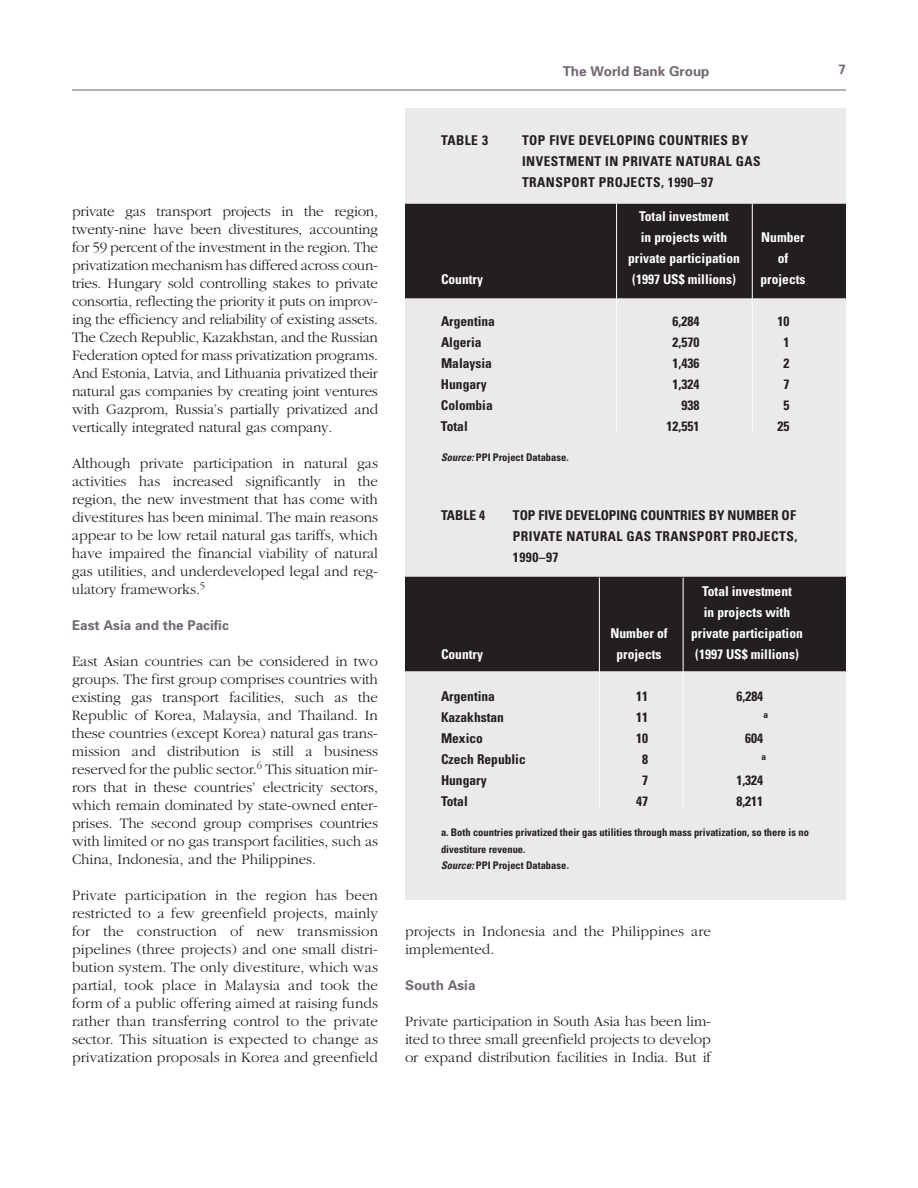
<style>
.page{position:relative;width:918px;height:1188px;background:#fff}
.page>*{position:absolute;margin:0;border:0;box-sizing:border-box;transform-origin:0 0}
.t1{font:300 15px/18px "Garamond";letter-spacing:-.005em;color:#231f20;text-align:justify}
.t2{font:700 condensed 13.5px/21px "Univers";color:#231f20;text-align:justify}
.t3{font:700 condensed 13.5px/21px "Univers";color:#fff}
.t4{font:700 condensed 13.5px/21px "Univers";letter-spacing:.035em;color:#231f20}
.t5{font:700 13.5px "Univers";color:#726773}
.t6{font:700 condensed 10.5px/16.5px "Univers";color:#231f20}
.t7{font:700 condensed 9.45px "Univers";color:#231f20}
.s1{font-style:italic}
</style>
<div class="page">
<hr style="left:72px;top:90px;width:774px;height:1px;background:#726773">
<div style="left:405px;top:108px;width:441px;height:792px;background:#ebe9ea"></div>
<div style="left:405px;top:577px;width:441px;height:94px;background:#231f20"></div>
<div style="left:405px;top:204px;width:441px;height:94px;background:#231f20"></div>
<hr style="left:616px;top:204px;width:1px;height:229px;background:#fff">
<hr style="left:752px;top:204px;width:1px;height:229px;background:#fff">
<hr style="left:599px;top:577px;width:1px;height:231px;background:#fff">
<hr style="left:683px;top:578px;width:1px;height:230px;background:#fff">
<p class="t1" style="left:72px;top:203px;width:308px">private gas transport projects in the region, twenty-nine have been divestitures, accounting for 59 percent of the investment in the region. The privatization mechanism has differed across coun&shy;tries. Hungary sold controlling stakes to private consortia, reflecting the priority it puts on improv&shy;ing the efficiency and reliability of existing assets.<br>The Czech Republic, Kazakhstan, and the Russian Federation opted for mass privatization programs.<br>And Estonia, Latvia, and Lithuania privatized their natural gas companies by creating joint ventures with Gazprom, Russia’s partially privatized and vertically integrated natural gas company.</p>
<p class="t1" style="left:72px;top:455px;width:308px">Although private participation in natural gas activities has increased significantly in the region, the new investment that has come with divestitures has been minimal. The main reasons appear to be low retail natural gas tariffs, which have impaired the financial viability of natural gas utilities, and underdeveloped legal and reg&shy;ulatory frameworks.<sup>5</sup></p>
<p class="t5" style="left:72px;top:620px;width:158px">East Asia and the Pacific</p>
<p class="t1" style="left:72px;top:653px;width:308px">East Asian countries can be considered in two groups. The first group comprises countries with existing gas transport facilities, such as the Republic of Korea, Malaysia, and Thailand. In these countries (except Korea) natural gas trans&shy;mission and distribution is still a business reserved for the public sector.<sup>6</sup> This situation mir&shy;rors that in these countries’ electricity sectors, which remain dominated by state-owned enter&shy;prises. The second group comprises countries with limited or no gas transport facilities, such as China, Indonesia, and the Philippines.</p>
<p class="t1" style="left:72px;top:887px;width:308px">Private participation in the region has been restricted to a few greenfield projects, mainly for the construction of new transmission pipelines (three projects) and one small distri&shy;bution system. The only divestiture, which was partial, took place in Malaysia and took the form of a public offering aimed at raising funds rather than transferring control to the private sector. This situation is expected to change as privatization proposals in Korea and greenfield</p>
<p class="t5" style="left:563px;top:66px;width:148px">The World Bank Group</p>
<p class="t5" style="left:838px;top:64px;width:9px">7</p>
<p class="t2" style="left:441px;top:131px;width:49px">TABLE 3</p>
<p class="t4" style="left:522px;top:131px;width:240px">TOP FIVE DEVELOPING COUNTRIES BY<br>INVESTMENT IN PRIVATE NATURAL GAS<br>TRANSPORT PROJECTS, 1990–97</p>
<p class="t3" style="left:639px;top:207px;width:91px">Total investment in projects with</p>
<p class="t3" style="left:761px;top:228px;width:45px">Number</p>
<p class="t3" style="left:628px;top:249px;width:113px">private participation</p>
<p class="t3" style="left:778px;top:249px;width:12px">of</p>
<p class="t3" style="left:441px;top:270px;width:43px">Country</p>
<p class="t3" style="left:632px;top:270px;width:105px">(1997 US$ millions)</p>
<p class="t3" style="left:761px;top:270px;width:46px">projects</p>
<p class="t2" style="left:441px;top:312px;width:55px">Argentina</p>
<p class="t2" style="left:672px;top:312px;width:28px">6,284</p>
<p class="t2" style="left:777px;top:312px;width:13px">10</p>
<p class="t2" style="left:441px;top:333px;width:42px">Algeria</p>
<p class="t2" style="left:672px;top:333px;width:28px">2,570</p>
<p class="t2" style="left:783px;top:333px;width:7px">1</p>
<p class="t2" style="left:441px;top:354px;width:52px">Malaysia</p>
<p class="t2" style="left:672px;top:354px;width:28px">1,436</p>
<p class="t2" style="left:783px;top:354px;width:7px">2</p>
<p class="t2" style="left:441px;top:375px;width:47px">Hungary</p>
<p class="t2" style="left:672px;top:375px;width:28px">1,324</p>
<p class="t2" style="left:783px;top:375px;width:7px">7</p>
<p class="t2" style="left:441px;top:396px;width:53px">Colombia</p>
<p class="t2" style="left:681px;top:396px;width:19px">938</p>
<p class="t2" style="left:783px;top:396px;width:7px">5</p>
<p class="t2" style="left:441px;top:417px;width:28px">Total</p>
<p class="t2" style="left:666px;top:417px;width:34px">12,551</p>
<p class="t2" style="left:777px;top:417px;width:13px">25</p>
<p class="t6" style="left:441px;top:450px;width:129px"><span class="s1">Source:</span>PPI Project Database.</p>
<p class="t2" style="left:441px;top:506px;width:46px">TABLE 4</p>
<p class="t2" style="left:513px;top:506px;width:286px">TOP FIVE DEVELOPING COUNTRIES BY NUMBER OF PRIVATE NATURAL GAS TRANSPORT PROJECTS, 1990–97</p>
<p class="t3" style="left:702px;top:582px;width:91px">Total investment in projects with</p>
<p class="t3" style="left:611px;top:624px;width:58px">Number of</p>
<p class="t3" style="left:691px;top:624px;width:113px">private participation</p>
<p class="t3" style="left:441px;top:645px;width:43px">Country</p>
<p class="t3" style="left:617px;top:645px;width:46px">projects</p>
<p class="t3" style="left:695px;top:645px;width:105px">(1997 US$ millions)</p>
<p class="t2" style="left:441px;top:687px;width:55px">Argentina</p>
<p class="t2" style="left:636px;top:687px;width:13px">11</p>
<p class="t2" style="left:736px;top:687px;width:28px">6,284</p>
<p class="t2" style="left:441px;top:708px;width:65px">Kazakhstan</p>
<p class="t2" style="left:636px;top:708px;width:13px">11</p>
<p class="t7" style="left:763px;top:711px;width:6px">a</p>
<p class="t2" style="left:441px;top:729px;width:43px">Mexico</p>
<p class="t2" style="left:636px;top:729px;width:13px">10</p>
<p class="t2" style="left:745px;top:729px;width:19px">604</p>
<p class="t2" style="left:441px;top:750px;width:86px">Czech Republic</p>
<p class="t2" style="left:642px;top:750px;width:7px">8</p>
<p class="t7" style="left:761px;top:753px;width:6px">a</p>
<p class="t2" style="left:441px;top:771px;width:47px">Hungary</p>
<p class="t2" style="left:642px;top:771px;width:7px">7</p>
<p class="t2" style="left:736px;top:771px;width:28px">1,324</p>
<p class="t2" style="left:441px;top:792px;width:28px">Total</p>
<p class="t2" style="left:636px;top:792px;width:13px">47</p>
<p class="t2" style="left:736px;top:792px;width:28px">8,211</p>
<p class="t6" style="left:441px;top:825px;width:369px">a. Both countries privatized their gas utilities through mass privatization, so there is no divestiture revenue.<br><span class="s1">Source:</span>PPI Project Database.</p>
<p class="t1" style="left:405px;top:923px;width:308px">projects in Indonesia and the Philippines are implemented.</p>
<p class="t5" style="left:405px;top:980px;width:72px">South Asia</p>
<p class="t1" style="left:405px;top:1013px;width:308px">Private participation in South Asia has been lim&shy;ited to three small greenfield projects to develop or expand distribution facilities in India. But if</p>
</div>
